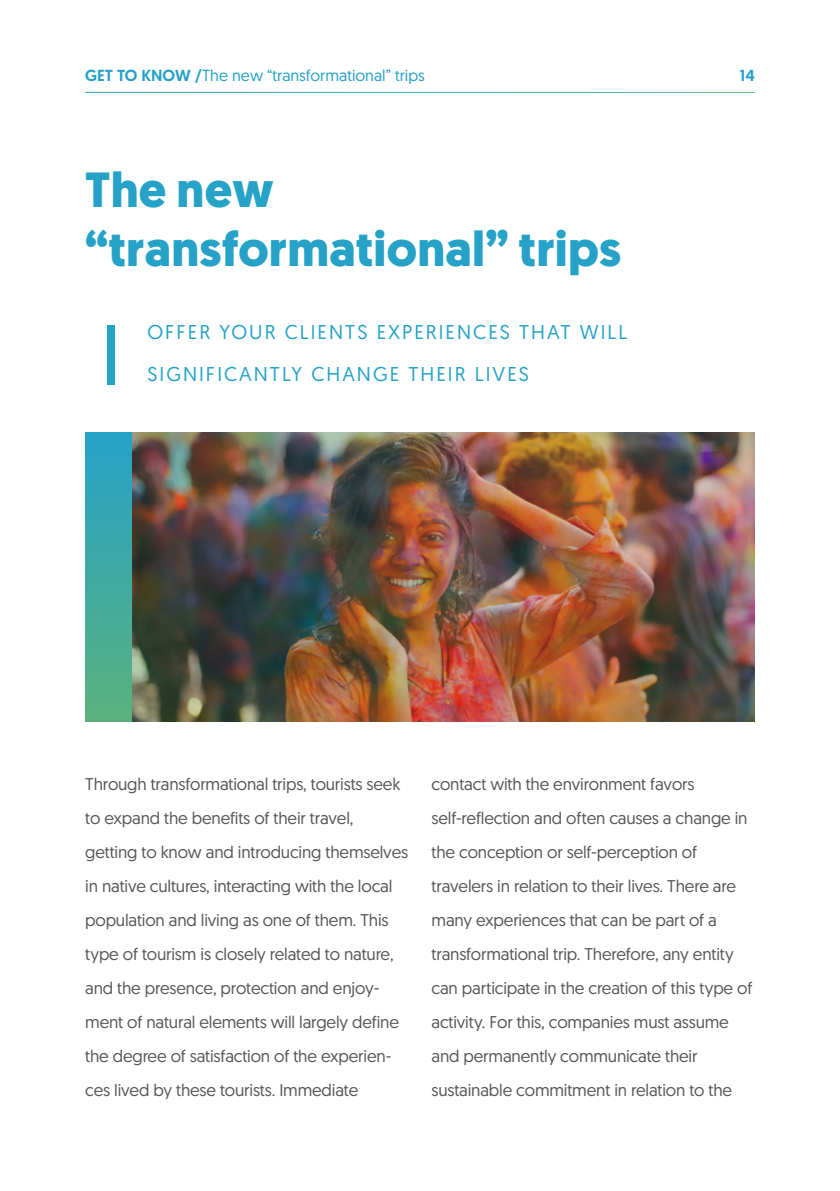
<style>
.page{position:relative;width:840px;height:1191px;background:#fff}
.page>*{position:absolute;margin:0;border:0;box-sizing:border-box;transform-origin:0 0}
.t1{font:700 49.2px/59.2px "Geomanist";letter-spacing:.005em;color:#26a2c8}
.t2{font:20px/42px "Geomanist";letter-spacing:.1em;color:#26a2c8}
.t3{font:17px/34px "Geomanist";letter-spacing:-.01em;color:#575756}
.t4{font:16px "Geomanist";color:#25a1c7}
.t5{font:500 16px "Geomanist";color:#25a1c7}
.s1{font-weight:500}
</style>
<div class="page">
<div style="left:107px;top:325px;width:8px;height:60px;background:#26a2c8"></div>
<img style="left:85px;top:432px;width:669px;height:290px">
<p class="t4" style="left:85px;top:65px;width:341px"><span class="s1">GET TO KNOW /</span>The new “transformational” trips</p>
<p class="t5" style="left:739px;top:64px;width:16px">14</p>
<h1 class="t1" style="left:85px;top:160px;width:537px">The new “transformational” trips</h1>
<p class="t2" style="left:147px;top:311px;width:481px">OFFER YOUR CLIENTS EXPERIENCES THAT WILL<br>SIGNIFICANTLY CHANGE THEIR LIVES</p>
<p class="t3" style="left:85px;top:767px;width:324px">Through transformational trips, tourists seek to expand the benefits of their travel, getting to know and introducing themselves in native cultures, interacting with the local population and living as one of them. This type of tourism is closely related to nature, and the presence, protection and enjoy&shy;ment of natural elements will largely define the degree of satisfaction of the experien&shy;ces lived by these tourists. Immediate</p>
<p class="t3" style="left:431px;top:767px;width:322px">contact with the environment favors self-reflection and often causes a change in the conception or self-perception of travelers in relation to their lives. There are many experiences that can be part of a transformational trip. Therefore, any entity can participate in the creation of this type of activity. For this, companies must assume and permanently communicate their sustainable commitment in relation to the</p>
</div>
